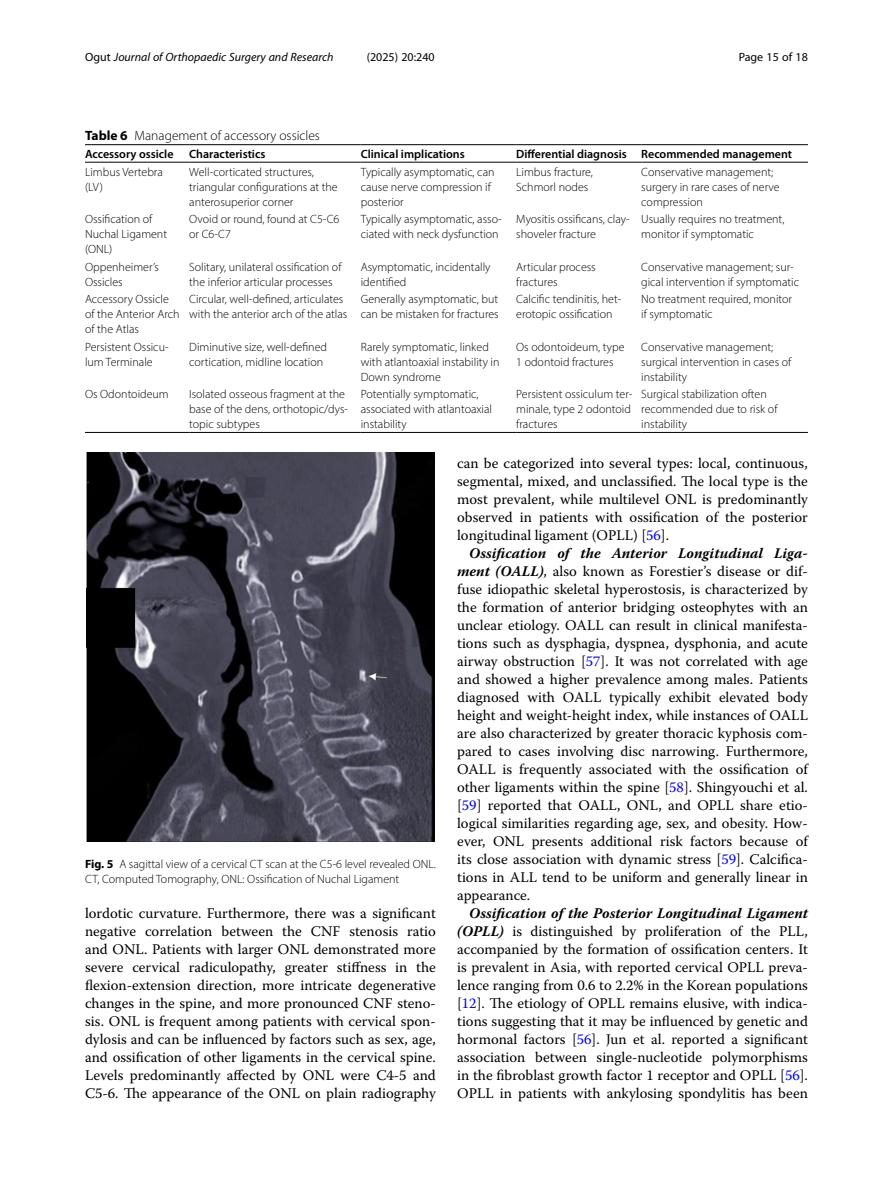
<style>
.page{position:relative;width:893px;height:1191px;background:#fff}
.page>*{position:absolute;margin:0;border:0;box-sizing:border-box;transform-origin:0 0}
.Body_Text_Indent{font:14.7px/18px "Warnock Pro";color:#000;text-align:justify}
.Table_Caption{font:300 13.5px "Myriad Pro";color:#000}
.Table_Body{font:300 12px/15px "Myriad Pro";color:#000}
.Figure_Caption{font:300 12px/15px "Myriad Pro";color:#000}
.Table_Head{font:600 12px "Myriad Pro";color:#000}
.t1{font:italic 12px "Myriad Pro";color:#000}
.t2{font:12px "Myriad Pro";color:#000}
.s1{font-style:normal}
.s2{font-weight:700}
.s3{color:#00f}
.s4{font-weight:700;font-style:italic}
</style>
<div class="page">
<hr style="left:85px;top:162px;width:104px;height:1px;background:#000">
<hr style="left:189px;top:144px;width:172px;height:1px;background:#000">
<hr style="left:189px;top:162px;width:172px;height:1px;background:#000">
<hr style="left:361px;top:144px;width:155px;height:1px;background:#000">
<hr style="left:361px;top:162px;width:155px;height:1px;background:#000">
<hr style="left:516px;top:144px;width:125px;height:1px;background:#000">
<hr style="left:516px;top:162px;width:125px;height:1px;background:#000">
<hr style="left:641px;top:144px;width:167px;height:1px;background:#000">
<hr style="left:641px;top:162px;width:167px;height:1px;background:#000">
<hr style="left:85px;top:432px;width:104px;height:1px;background:#000">
<hr style="left:189px;top:432px;width:172px;height:1px;background:#000">
<hr style="left:361px;top:432px;width:155px;height:1px;background:#000">
<hr style="left:516px;top:432px;width:125px;height:1px;background:#000">
<hr style="left:641px;top:432px;width:167px;height:1px;background:#000">
<hr style="left:85px;top:144px;width:104px;height:1px;background:#000">
<img style="left:86px;top:452px;width:349px;height:389px">
<p class="t1" style="left:85px;top:50px;width:250px"><span class="s1">Ogut</span> Journal of Orthopaedic Surgery and Research</p>
<p class="t2" style="left:367px;top:50px;width:70px">(2025) 20:240</p>
<p class="t2" style="left:739px;top:50px;width:71px">Page 15 of 18</p>
<p class="Table_Caption" style="left:85px;top:128px;width:236px"><span class="s2">Table 6</span> Management of accessory ossicles</p>
<p class="Table_Head" style="left:85px;top:146px;width:90px">Accessory ossicle</p>
<p class="Table_Head" style="left:189px;top:146px;width:78px">Characteristics</p>
<p class="Table_Head" style="left:361px;top:146px;width:105px">Clinical implications</p>
<p class="Table_Head" style="left:516px;top:146px;width:112px">Differential diagnosis</p>
<p class="Table_Head" style="left:641px;top:146px;width:152px">Recommended management</p>
<p class="Table_Body" style="left:85px;top:164px;width:79px">Limbus Vertebra (LV)</p>
<p class="Table_Body" style="left:189px;top:164px;width:150px">Well-corticated structures, triangular configurations at the anterosuperior corner</p>
<p class="Table_Body" style="left:361px;top:164px;width:135px">Typically asymptomatic, can cause nerve compression if posterior</p>
<p class="Table_Body" style="left:516px;top:164px;width:78px">Limbus fracture,<br>Schmorl nodes</p>
<p class="Table_Body" style="left:641px;top:164px;width:140px">Conservative management; surgery in rare cases of nerve compression</p>
<p class="Table_Body" style="left:85px;top:211px;width:84px">Ossification of<br>Nuchal Ligament (ONL)</p>
<p class="Table_Body" style="left:189px;top:211px;width:152px">Ovoid or round, found at C5-C6 or C6-C7</p>
<p class="Table_Body" style="left:361px;top:211px;width:143px">Typically asymptomatic, asso&shy;ciated with neck dysfunction</p>
<p class="Table_Body" style="left:516px;top:211px;width:115px">Myositis ossificans, clay&shy;shoveler fracture</p>
<p class="Table_Body" style="left:641px;top:211px;width:145px">Usually requires no treatment, monitor if symptomatic</p>
<p class="Table_Body" style="left:85px;top:259px;width:75px">Oppenheimer’s<br>Ossicles</p>
<p class="Table_Body" style="left:189px;top:259px;width:154px">Solitary, unilateral ossification of the inferior articular processes</p>
<p class="Table_Body" style="left:361px;top:259px;width:131px">Asymptomatic, incidentally identified</p>
<p class="Table_Body" style="left:516px;top:259px;width:81px">Articular process fractures</p>
<p class="Table_Body" style="left:641px;top:259px;width:159px">Conservative management; sur&shy;gical intervention if symptomatic</p>
<p class="Table_Body" style="left:85px;top:291px;width:96px">Accessory Ossicle of the Anterior Arch of the Atlas</p>
<p class="Table_Body" style="left:189px;top:291px;width:160px">Circular, well-defined, articulates with the anterior arch of the atlas</p>
<p class="Table_Body" style="left:361px;top:291px;width:139px">Generally asymptomatic, but can be mistaken for fractures</p>
<p class="Table_Body" style="left:516px;top:291px;width:107px">Calcific tendinitis, het&shy;erotopic ossification</p>
<p class="Table_Body" style="left:641px;top:291px;width:152px">No treatment required, monitor if symptomatic</p>
<p class="Table_Body" style="left:85px;top:339px;width:85px">Persistent Ossicu&shy;lum Terminale</p>
<p class="Table_Body" style="left:189px;top:339px;width:139px">Diminutive size, well-defined cortication, midline location</p>
<p class="Table_Body" style="left:361px;top:339px;width:140px">Rarely symptomatic, linked with atlantoaxial instability in<br>Down syndrome</p>
<p class="Table_Body" style="left:516px;top:339px;width:110px">Os odontoideum, type<br>1 odontoid fractures</p>
<p class="Table_Body" style="left:641px;top:339px;width:152px">Conservative management; surgical intervention in cases of instability</p>
<p class="Table_Body" style="left:85px;top:386px;width:85px">Os Odontoideum</p>
<p class="Table_Body" style="left:189px;top:386px;width:160px">Isolated osseous fragment at the base of the dens, orthotopic/dys&shy;topic subtypes</p>
<p class="Table_Body" style="left:361px;top:386px;width:133px">Potentially symptomatic, associated with atlantoaxial instability</p>
<p class="Table_Body" style="left:516px;top:386px;width:118px">Persistent ossiculum ter&shy;minale, type 2 odontoid fractures</p>
<p class="Table_Body" style="left:641px;top:386px;width:138px">Surgical stabilization often recommended due to risk of instability</p>
<p class="Figure_Caption" style="left:85px;top:856px;width:352px"><span class="s2">Fig. 5</span> A sagittal view of a cervical CT scan at the C5-6 level revealed ONL.<br>CT, Computed Tomography, ONL: Ossification of Nuchal Ligament</p>
<p class="Body_Text_Indent" style="left:85px;top:904px;width:352px">lordotic curvature. Furthermore, there was a significant negative correlation between the CNF stenosis ratio and ONL. Patients with larger ONL demonstrated more severe cervical radiculopathy, greater stiffness in the flexion-extension direction, more intricate degenerative changes in the spine, and more pronounced CNF steno&shy;sis. ONL is frequent among patients with cervical spon&shy;dylosis and can be influenced by factors such as sex, age, and ossification of other ligaments in the cervical spine.<br>Levels predominantly affected by ONL were C4-5 and C5-6. The appearance of the ONL on plain radiography</p>
<p class="Body_Text_Indent" style="left:457px;top:454px;width:352px">can be categorized into several types: local, continuous, segmental, mixed, and unclassified. The local type is the most prevalent, while multilevel ONL is predominantly observed in patients with ossification of the posterior longitudinal ligament (OPLL) [<span class="s3">56</span>].</p>
<p class="Body_Text_Indent" style="left:457px;top:544px;width:352px;text-indent:12px"><span class="s4">Ossification of the Anterior Longitudinal Liga&shy;ment (OALL)</span>, also known as Forestier’s disease or dif&shy;fuse idiopathic skeletal hyperostosis, is characterized by the formation of anterior bridging osteophytes with an unclear etiology. OALL can result in clinical manifesta&shy;tions such as dysphagia, dyspnea, dysphonia, and acute airway obstruction [<span class="s3">57</span>]. It was not correlated with age and showed a higher prevalence among males. Patients diagnosed with OALL typically exhibit elevated body height and weight-height index, while instances of OALL are also characterized by greater thoracic kyphosis com&shy;pared to cases involving disc narrowing. Furthermore, OALL is frequently associated with the ossification of other ligaments within the spine [<span class="s3">58</span>]. Shingyouchi et al. [<span class="s3">59</span>] reported that OALL, ONL, and OPLL share etio&shy;logical similarities regarding age, sex, and obesity. How&shy;ever, ONL presents additional risk factors because of its close association with dynamic stress [<span class="s3">59</span>]. Calcifica&shy;tions in ALL tend to be uniform and generally linear in appearance.</p>
<p class="Body_Text_Indent" style="left:457px;top:904px;width:352px;text-indent:12px"><span class="s4">Ossification of the Posterior Longitudinal Ligament (OPLL)</span> is distinguished by proliferation of the PLL, accompanied by the formation of ossification centers. It is prevalent in Asia, with reported cervical OPLL preva&shy;lence ranging from 0.6 to 2.2% in the Korean populations [<span class="s3">12</span>]. The etiology of OPLL remains elusive, with indica&shy;tions suggesting that it may be influenced by genetic and hormonal factors [<span class="s3">56</span>]. Jun et al. reported a significant association between single-nucleotide polymorphisms in the fibroblast growth factor 1 receptor and OPLL [<span class="s3">56</span>].<br>OPLL in patients with ankylosing spondylitis has been</p>
</div>
